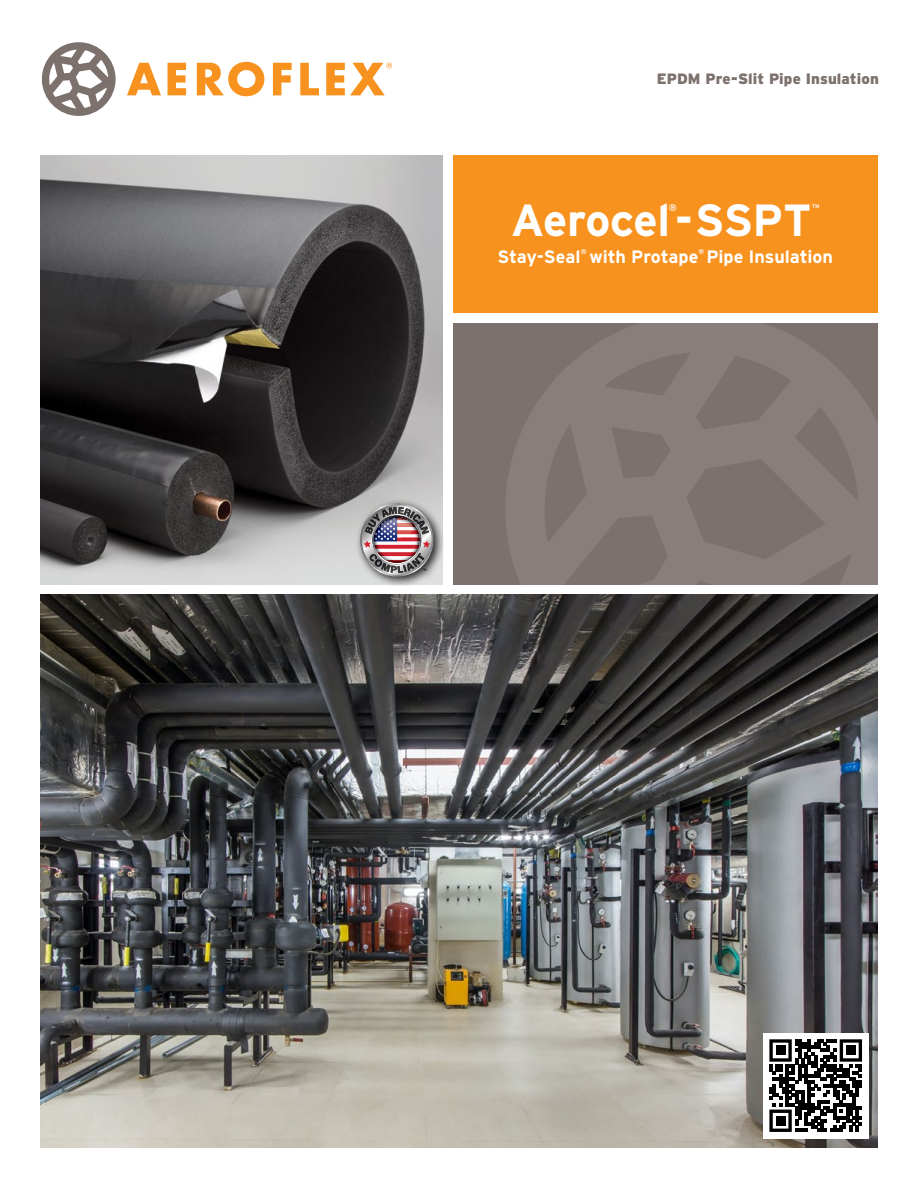
<style>
.page{position:relative;width:918px;height:1188px;background:#fff}
.page>*{position:absolute;margin:0;border:0;box-sizing:border-box;transform-origin:0 0}
.t1{font:700 45px "Interstate";letter-spacing:-.015em;color:#fff}
.t2{font:700 18px "Interstate";letter-spacing:-.005em;color:#fff}
.t3{font:900 15px "Interstate";letter-spacing:.005em;color:#7d716d}
.t4{font:700 9.6px "Interstate";color:#fff}
.t5{font:9.6px "Interstate";color:#fff}
.t6{font:700 7.05px "Interstate";color:#fff}
</style>
<div class="page">
<div style="left:453px;top:323px;width:425px;height:261px;background:#7d716d"></div>
<svg style="left:505px;top:323px;width:373px;height:382px;fill:#897e7b"></svg>
<img style="left:40px;top:594px;width:837px;height:554px">
<svg style="left:127px;top:63px;width:34px;height:32px"></svg>
<svg style="left:168px;top:63px;width:18px;height:32px"></svg>
<svg style="left:197px;top:62px;width:67px;height:34px"></svg>
<svg style="left:273px;top:63px;width:19px;height:32px"></svg>
<svg style="left:300px;top:63px;width:19px;height:32px"></svg>
<svg style="left:42px;top:42px;width:74px;height:74px"></svg>
<svg style="left:326px;top:63px;width:66px;height:32px"></svg>
<img style="left:40px;top:156px;width:402px;height:428px">
<div style="left:453px;top:156px;width:425px;height:157px;background:#f7921e"></div>
<div style="left:355px;top:498px;width:90px;height:90px;background:#000;opacity:.85"></div>
<img style="left:360px;top:503px;width:74px;height:74px">
<div style="left:763px;top:1033px;width:105px;height:105px;background:#fff"></div>
<svg style="left:769px;top:1039px;width:93px;height:93px"></svg>
<div style="left:776px;top:1046px;width:9px;height:9px;background:#000"></div>
<div style="left:846px;top:1046px;width:10px;height:9px;background:#000"></div>
<div style="left:776px;top:1116px;width:9px;height:10px;background:#000"></div>
<p class="t3" style="left:657px;top:70px;width:224px">EPDM Pre-Slit Pipe Insulation</p>
<p class="t1" style="left:511px;top:195px;width:302px">Aerocel-SSPT</p>
<p class="t4" style="left:669px;top:202px;width:10px">®</p>
<p class="t5" style="left:812px;top:202px;width:9px">™</p>
<p class="t2" style="left:498px;top:246px;width:84px">Stay-Seal</p>
<p class="t6" style="left:581px;top:248px;width:7px">®</p>
<p class="t2" style="left:590px;top:246px;width:245px">with Protape Pipe Insulation</p>
<p class="t6" style="left:699px;top:248px;width:7px">®</p>
</div>
